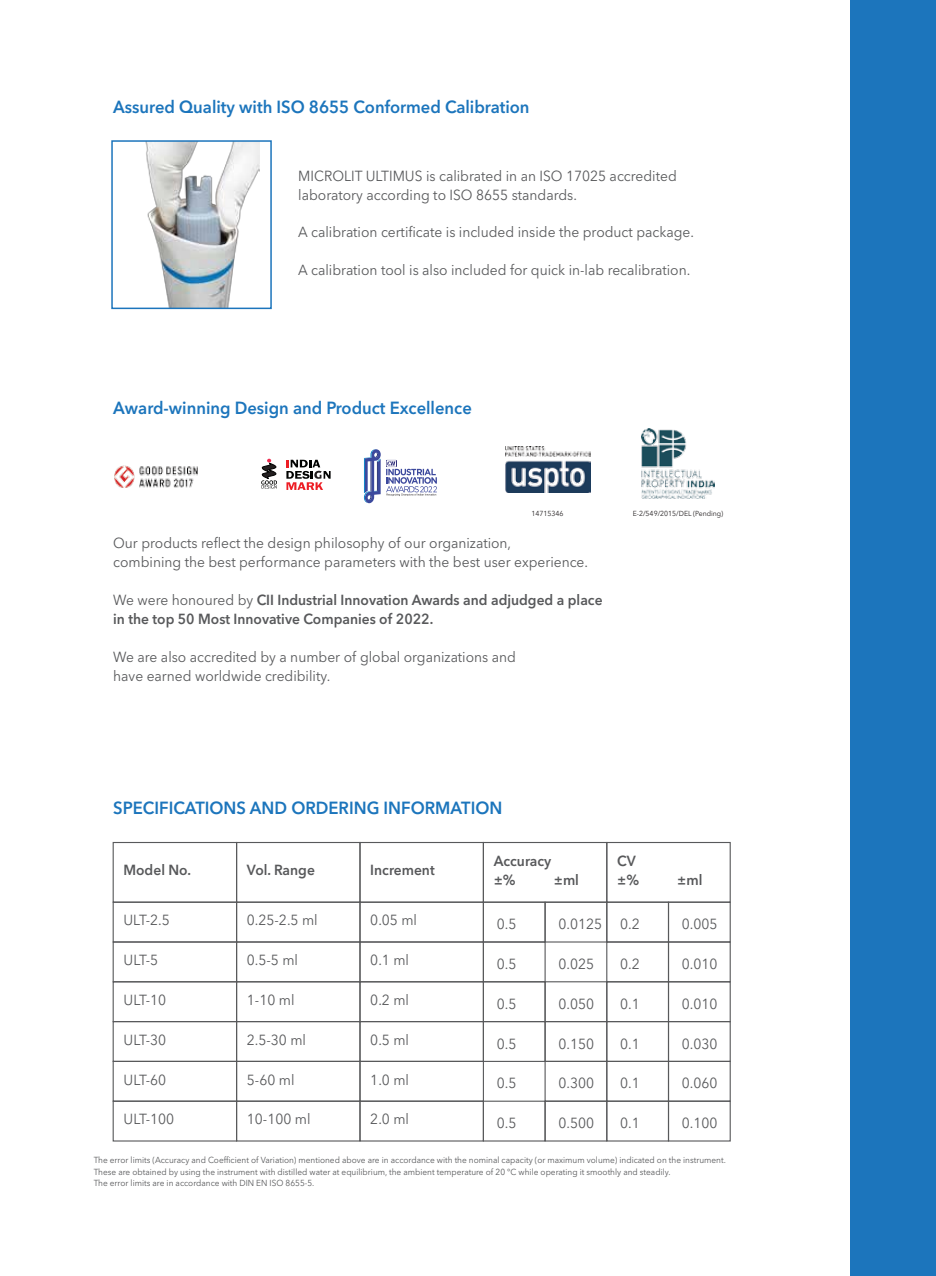
<style>
.page{position:relative;width:936px;height:1276px;background:#fff}
.page>*{position:absolute;margin:0;border:0;box-sizing:border-box;transform-origin:0 0}
.t1{font:600 17.4px "Avenir Next";color:#1c75bc;scale:.95 1}
.t2{font:14.55px/18.9px "Avenir Next";color:#58595b;scale:.95 1}
.t3{font:600 14.55px/18.9px "Avenir Next";color:#58595b;scale:.95 1}
.t4{font:8.7px/11.7px "Avenir Next";color:#58595b;scale:.95 1}
.t5{font:7.2px "Avenir Next";color:#231f20;scale:.95 1}
.s1{font-weight:400}
</style>
<div class="page">
<div style="left:850px;top:0;width:85px;height:1276px;background:#1c75bc"></div>
<img style="left:145px;top:143px;width:114px;height:163px">
<div style="left:111px;top:140px;width:161px;height:169px;border:2px solid #1c75bc"></div>
<div style="left:113px;top:901px;width:124px;height:41px;border:1px solid #58595b"></div>
<div style="left:113px;top:941px;width:124px;height:41px;border:1px solid #58595b"></div>
<div style="left:113px;top:981px;width:124px;height:41px;border:1px solid #58595b"></div>
<div style="left:113px;top:1021px;width:124px;height:41px;border:1px solid #58595b"></div>
<div style="left:113px;top:1061px;width:124px;height:40px;border:1px solid #58595b"></div>
<div style="left:113px;top:1100px;width:124px;height:41px;border:1px solid #58595b"></div>
<div style="left:236px;top:901px;width:124px;height:41px;border:1px solid #58595b"></div>
<div style="left:236px;top:941px;width:124px;height:41px;border:1px solid #58595b"></div>
<div style="left:236px;top:981px;width:124px;height:41px;border:1px solid #58595b"></div>
<div style="left:236px;top:1021px;width:124px;height:41px;border:1px solid #58595b"></div>
<div style="left:236px;top:1061px;width:124px;height:40px;border:1px solid #58595b"></div>
<div style="left:236px;top:1100px;width:124px;height:41px;border:1px solid #58595b"></div>
<div style="left:359px;top:901px;width:125px;height:41px;border:1px solid #58595b"></div>
<div style="left:359px;top:941px;width:125px;height:41px;border:1px solid #58595b"></div>
<div style="left:359px;top:981px;width:125px;height:41px;border:1px solid #58595b"></div>
<div style="left:359px;top:1021px;width:125px;height:41px;border:1px solid #58595b"></div>
<div style="left:359px;top:1061px;width:125px;height:40px;border:1px solid #58595b"></div>
<div style="left:359px;top:1100px;width:125px;height:41px;border:1px solid #58595b"></div>
<div style="left:483px;top:901px;width:62px;height:41px;border:1px solid #58595b"></div>
<div style="left:483px;top:941px;width:62px;height:41px;border:1px solid #58595b"></div>
<div style="left:483px;top:981px;width:62px;height:41px;border:1px solid #58595b"></div>
<div style="left:483px;top:1021px;width:62px;height:41px;border:1px solid #58595b"></div>
<div style="left:483px;top:1100px;width:62px;height:41px;border:1px solid #58595b"></div>
<div style="left:544px;top:901px;width:63px;height:41px;border:1px solid #58595b"></div>
<div style="left:544px;top:981px;width:63px;height:41px;border:1px solid #58595b"></div>
<div style="left:544px;top:1021px;width:63px;height:41px;border:1px solid #58595b"></div>
<div style="left:544px;top:1061px;width:63px;height:40px;border:1px solid #58595b"></div>
<div style="left:544px;top:1100px;width:63px;height:41px;border:1px solid #58595b"></div>
<div style="left:606px;top:901px;width:63px;height:41px;border:1px solid #58595b"></div>
<div style="left:606px;top:941px;width:63px;height:41px;border:1px solid #58595b"></div>
<div style="left:606px;top:981px;width:63px;height:41px;border:1px solid #58595b"></div>
<div style="left:606px;top:1021px;width:63px;height:41px;border:1px solid #58595b"></div>
<div style="left:606px;top:1061px;width:63px;height:40px;border:1px solid #58595b"></div>
<div style="left:606px;top:1100px;width:63px;height:41px;border:1px solid #58595b"></div>
<div style="left:668px;top:901px;width:62px;height:41px;border:1px solid #58595b"></div>
<div style="left:668px;top:941px;width:62px;height:41px;border:1px solid #58595b"></div>
<div style="left:668px;top:981px;width:62px;height:41px;border:1px solid #58595b"></div>
<div style="left:668px;top:1021px;width:62px;height:41px;border:1px solid #58595b"></div>
<div style="left:668px;top:1061px;width:62px;height:40px;border:1px solid #58595b"></div>
<div style="left:668px;top:1100px;width:62px;height:41px;border:1px solid #58595b"></div>
<svg style="left:112px;top:841px;width:619px;height:62px"></svg>
<img style="left:114px;top:465px;width:84px;height:23px">
<img style="left:641px;top:429px;width:73px;height:69px">
<img style="left:505px;top:447px;width:85px;height:45px">
<svg style="left:261px;top:459px;width:16px;height:29px"></svg>
<svg style="left:286px;top:460px;width:44px;height:30px"></svg>
<svg style="left:364px;top:449px;width:73px;height:54px"></svg>
<p class="t1" style="left:113px;top:92px;width:440px">Assured Quality with ISO 8655 Conformed Calibration</p>
<p class="t2" style="left:298px;top:165px;width:400px">MICROLIT ULTIMUS is calibrated in an ISO 17025 accredited laboratory according to ISO 8655 standards.</p>
<p class="t2" style="left:298px;top:222px;width:418px">A calibration certificate is included inside the product package.</p>
<p class="t2" style="left:298px;top:260px;width:414px">A calibration tool is also included for quick in-lab recalibration.</p>
<p class="t1" style="left:113px;top:393px;width:379px">Award-winning Design and Product Excellence</p>
<p class="t5" style="left:531px;top:507px;width:35px">14715346</p>
<p class="t5" style="left:632px;top:507px;width:97px">E-2/549/2015/DEL (Pending)</p>
<p class="t2" style="left:113px;top:533px;width:501px">Our products reflect the design philosophy of our organization,<br>combining the best performance parameters with the best user experience.</p>
<p class="t3" style="left:113px;top:590px;width:516px"><span class="s1">We were honoured by</span> CII Industrial Innovation Awards and adjudged a place in the top 50 Most Innovative Companies of 2022.</p>
<p class="t2" style="left:113px;top:646px;width:425px">We are also accredited by a number of global organizations and have earned worldwide credibility.</p>
<p class="t1" style="left:113px;top:793px;width:411px">SPECIFICATIONS AND ORDERING INFORMATION</p>
<p class="t3" style="left:123px;top:860px;width:73px">Model No.</p>
<p class="t3" style="left:247px;top:860px;width:73px">Vol. Range</p>
<p class="t3" style="left:370px;top:860px;width:69px">Increment</p>
<p class="t3" style="left:493px;top:851px;width:62px">Accuracy ±%</p>
<p class="t3" style="left:553px;top:870px;width:28px">±ml</p>
<p class="t2" style="left:123px;top:910px;width:50px">ULT-2.5</p>
<p class="t2" style="left:123px;top:950px;width:38px">ULT-5</p>
<p class="t2" style="left:123px;top:989px;width:46px">ULT-10</p>
<p class="t2" style="left:123px;top:1029px;width:46px">ULT-30</p>
<p class="t2" style="left:123px;top:1069px;width:46px">ULT-60</p>
<p class="t2" style="left:123px;top:1109px;width:55px">ULT-100</p>
<p class="t2" style="left:247px;top:910px;width:76px">0.25-2.5 ml</p>
<p class="t2" style="left:247px;top:950px;width:55px">0.5-5 ml</p>
<p class="t2" style="left:247px;top:989px;width:52px">1-10 ml</p>
<p class="t2" style="left:247px;top:1029px;width:64px">2.5-30 ml</p>
<p class="t2" style="left:247px;top:1069px;width:52px">5-60 ml</p>
<p class="t2" style="left:247px;top:1109px;width:68px">10-100 ml</p>
<p class="t2" style="left:370px;top:910px;width:51px">0.05 ml</p>
<p class="t2" style="left:370px;top:950px;width:42px">0.1 ml</p>
<p class="t2" style="left:370px;top:989px;width:42px">0.2 ml</p>
<p class="t2" style="left:370px;top:1029px;width:42px">0.5 ml</p>
<p class="t2" style="left:370px;top:1069px;width:42px">1.0 ml</p>
<p class="t2" style="left:370px;top:1109px;width:42px">2.0 ml</p>
<p class="t2" style="left:496px;top:914px;width:22px">0.5</p>
<p class="t2" style="left:496px;top:954px;width:22px">0.5</p>
<p class="t2" style="left:496px;top:993px;width:22px">0.5</p>
<p class="t2" style="left:496px;top:1033px;width:22px">0.5</p>
<p class="t2" style="left:496px;top:1073px;width:22px">0.5</p>
<p class="t2" style="left:496px;top:1113px;width:22px">0.5</p>
<p class="t2" style="left:558px;top:914px;width:47px">0.0125</p>
<p class="t2" style="left:558px;top:954px;width:39px">0.025</p>
<p class="t2" style="left:558px;top:993px;width:39px">0.050</p>
<p class="t2" style="left:558px;top:1033px;width:39px">0.150</p>
<p class="t2" style="left:558px;top:1073px;width:39px">0.300</p>
<p class="t2" style="left:558px;top:1113px;width:39px">0.500</p>
<p class="t3" style="left:617px;top:851px;width:25px">CV ±%</p>
<p class="t2" style="left:620px;top:914px;width:22px">0.2</p>
<p class="t2" style="left:620px;top:954px;width:22px">0.2</p>
<p class="t2" style="left:620px;top:993px;width:22px">0.1</p>
<p class="t2" style="left:620px;top:1033px;width:22px">0.1</p>
<p class="t2" style="left:620px;top:1073px;width:22px">0.1</p>
<p class="t2" style="left:620px;top:1113px;width:22px">0.1</p>
<p class="t3" style="left:677px;top:870px;width:28px">±ml</p>
<p class="t2" style="left:681px;top:914px;width:39px">0.005</p>
<p class="t2" style="left:681px;top:954px;width:39px">0.010</p>
<p class="t2" style="left:681px;top:993px;width:39px">0.010</p>
<p class="t2" style="left:681px;top:1033px;width:39px">0.030</p>
<p class="t2" style="left:681px;top:1073px;width:39px">0.060</p>
<p class="t2" style="left:681px;top:1113px;width:39px">0.100</p>
<p class="t4" style="left:94px;top:1153px;width:667px">The error limits (Accuracy and Coefficient of Variation) mentioned above are in accordance with the nominal capacity (or maximum volume) indicated on the instrument.<br>These are obtained by using the instrument with distilled water at equilibrium, the ambient temperature of 20 °C while operating it smoothly and steadily.<br>The error limits are in accordance with DIN EN ISO 8655-5.</p>
</div>
